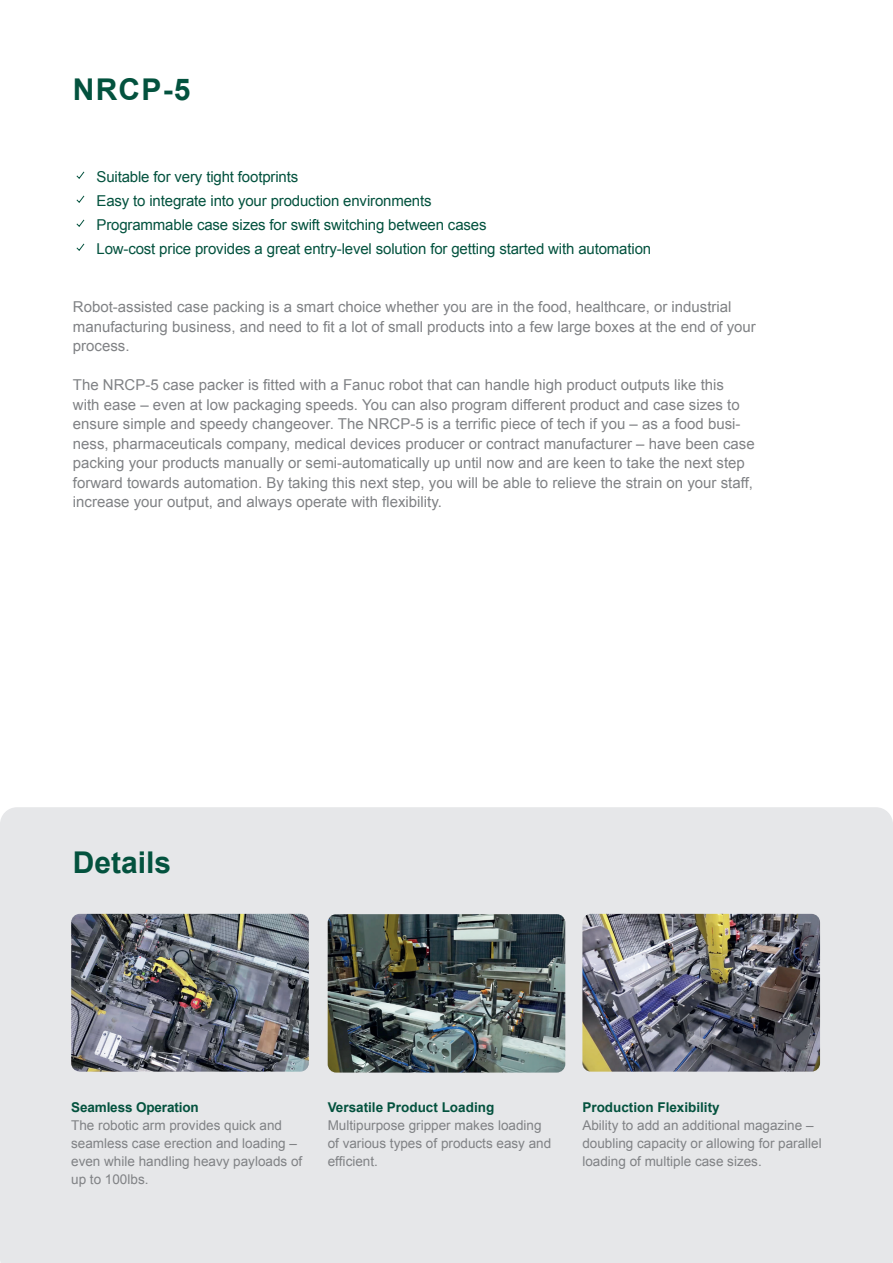
<style>
.page{position:relative;width:893px;height:1263px;background:#fff}
.page>*{position:absolute;margin:0;border:0;box-sizing:border-box;transform-origin:0 0}
.t1{font:700 30px "Arial";color:#03523e}
.t2{font:15px/19.5px "Arial";color:#808285}
.t3{font:15px/24px "Arial";letter-spacing:-.01em;color:#03523e}
.t4{font:13.5px/18px "Arial";color:#808285}
.t5{font:700 13.5px "Arial";color:#03523e}
</style>
<div class="page">
<div style="left:0;top:807px;width:893px;height:456px;background:#e6e7e9"></div>
<svg style="left:76px;top:171px;width:9px;height:8px"></svg>
<svg style="left:76px;top:195px;width:9px;height:8px"></svg>
<svg style="left:76px;top:219px;width:9px;height:8px"></svg>
<svg style="left:76px;top:243px;width:9px;height:8px"></svg>
<img style="left:328px;top:914px;width:237px;height:158px">
<img style="left:582px;top:914px;width:238px;height:158px">
<img style="left:71px;top:914px;width:238px;height:158px">
<h1 class="t1" style="left:73px;top:69px;width:119px">NRCP-5</h1>
<p class="t3" style="left:96px;top:164px;width:556px">Suitable for very tight footprints<br>Easy to integrate into your production environments<br>Programmable case sizes for swift switching between cases<br>Low-cost price provides a great entry-level solution for getting started with automation</p>
<p class="t2" style="left:73px;top:297px;width:684px">Robot-assisted case packing is a smart choice whether you are in the food, healthcare, or industrial manufacturing business, and need to fit a lot of small products into a few large boxes at the end of your process.</p>
<p class="t2" style="left:73px;top:375px;width:683px">The NRCP-5 case packer is fitted with a Fanuc robot that can handle high product outputs like this<br>with ease – even at low packaging speeds. You can also program different product and case sizes to ensure simple and speedy changeover. The NRCP-5 is a terrific piece of tech if you – as a food busi&shy;ness, pharmaceuticals company, medical devices producer or contract manufacturer – have been case packing your products manually or semi-automatically up until now and are keen to take the next step forward towards automation. By taking this next step, you will be able to relieve the strain on your staff, increase your output, and always operate with flexibility.</p>
<h1 class="t1" style="left:73px;top:843px;width:100px">Details</h1>
<p class="t5" style="left:71px;top:1098px;width:129px">Seamless Operation</p>
<p class="t4" style="left:71px;top:1116px;width:233px">The robotic arm provides quick and seamless case erection and loading – even while handling heavy payloads of up to 100lbs.</p>
<p class="t5" style="left:328px;top:1098px;width:168px">Versatile Product Loading</p>
<p class="t4" style="left:328px;top:1116px;width:225px">Multipurpose gripper makes loading of various types of products easy and efficient.</p>
<p class="t5" style="left:582px;top:1098px;width:139px">Production Flexibility</p>
<p class="t4" style="left:582px;top:1116px;width:241px">Ability to add an additional magazine – doubling capacity or allowing for parallel loading of multiple case sizes.</p>
</div>
